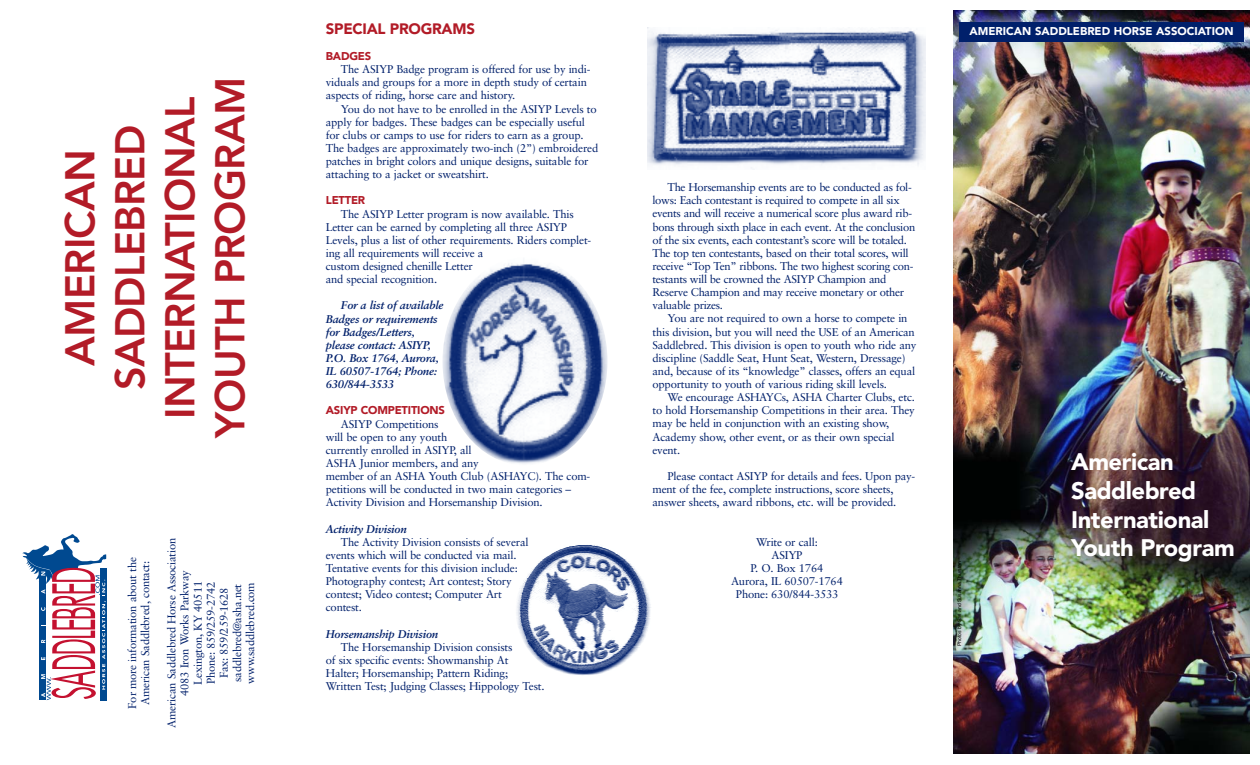
<style>
.page{position:relative;width:1260px;height:765px;background:#fff}
.page>*{position:absolute;margin:0;border:0;box-sizing:border-box;transform-origin:0 0}
.t1{font:800 41.25px/50px "Avenir";letter-spacing:-.02em;color:#b21b27;text-align:center}
.t2{font:900 23.75px/28.8px "Avenir";letter-spacing:-.02em;color:#fff}
.t3{font:900 15px "Avenir";letter-spacing:-.02em;color:#b21b27}
.t4{font:11.25px/13.1px "Sabon";letter-spacing:-.015em;color:#00206b}
.t5{font:italic 700 11.25px/13.1px "Sabon";letter-spacing:-.015em;color:#00206b}
.t6{font:900 11.25px "Avenir";color:#fff}
.t7{font:900 11.25px "Avenir";letter-spacing:-.02em;color:#b21b27}
.t8{font:5px "Helvetica";color:#000}
</style>
<div class="page">
<img style="left:954px;top:11px;width:295px;height:743px">
<div style="left:100px;top:568px;width:7px;height:132px;background:#004990"></div>
<svg style="left:22px;top:534px;width:84px;height:166px"></svg>
<img style="left:443px;top:258px;width:164px;height:207px;border-radius:50%">
<img style="left:516px;top:542px;width:136px;height:136px;border-radius:50%">
<img style="left:647px;top:28px;width:279px;height:141px">
<div style="left:959px;top:22px;width:285px;height:20px;background:#00206b"></div>
<h1 class="t1" style="left:59px;top:438px;width:362px;rotate:-90deg">AMERICAN<br>SADDLEBRED<br>INTERNATIONAL<br>YOUTH PROGRAM</h1>
<p class="t4" style="left:127px;top:709px;width:153px;text-align:center;rotate:-90deg">For more information about the<br>American Saddlebred, contact:</p>
<p class="t4" style="left:166px;top:728px;width:191px;text-align:center;rotate:-90deg">American Saddlebred Horse Association<br>4083 Iron Works Parkway<br>Lexington, KY 40511<br>Phone: 859/259-2742<br>Fax: 859/259-1628 saddlebred@asha.net www.saddlebred.com</p>
<h3 class="t3" style="left:326px;top:22px;width:151px">SPECIAL PROGRAMS</h3>
<p class="t7" style="left:326px;top:52px;width:47px">BADGES</p>
<p class="t4" style="left:326px;top:64px;width:266px;text-indent:15px">The ASIYP Badge program is offered for use by indi&shy;viduals and groups for a more in depth study of certain aspects of riding, horse care and history.</p>
<p class="t4" style="left:326px;top:103px;width:274px;text-indent:15px">You do not have to be enrolled in the ASIYP Levels to apply for badges. These badges can be especially useful for clubs or camps to use for riders to earn as a group.<br>The badges are approximately two-inch (2”) embroidered patches in bright colors and unique designs, suitable for attaching to a jacket or sweatshirt.</p>
<p class="t7" style="left:326px;top:196px;width:41px">LETTER</p>
<p class="t4" style="left:326px;top:208px;width:267px;text-indent:15px">The ASIYP Letter program is now available. This Letter can be earned by completing all three ASIYP Levels, plus a list of other requirements. Riders complet&shy;ing all requirements will receive a<br>custom designed chenille Letter<br>and special recognition.</p>
<p class="t5" style="left:326px;top:300px;width:119px;text-indent:15px">For a list of available<br>Badges or requirements for Badges/Letters, please contact: ASIYP,<br>P.O. Box 1764, Aurora,<br>IL 60507-1764; Phone:<br>630/844-3533</p>
<p class="t7" style="left:326px;top:406px;width:121px">ASIYP COMPETITIONS</p>
<p class="t4" style="left:326px;top:418px;width:266px;text-indent:15px">ASIYP Competitions<br>will be open to any youth<br>currently enrolled in ASIYP, all<br>ASHA Junior members, and any<br>member of an ASHA Youth Club (ASHAYC). The com&shy;petitions will be conducted in two main categories – Activity Division and Horsemanship Division.</p>
<p class="t5" style="left:326px;top:523px;width:83px">Activity Division</p>
<p class="t4" style="left:326px;top:536px;width:204px;text-indent:15px">The Activity Division consists of several events which will be conducted via mail.<br>Tentative events for this division include:<br>Photography contest; Art contest; Story contest; Video contest; Computer Art contest.</p>
<p class="t5" style="left:326px;top:628px;width:114px">Horsemanship Division</p>
<p class="t4" style="left:326px;top:641px;width:220px;text-indent:15px">The Horsemanship Division consists<br>of six specific events: Showmanship At Halter; Horsemanship; Pattern Riding; Written Test; Judging Classes; Hippology Test.</p>
<p class="t6" style="left:970px;top:27px;width:266px">AMERICAN SADDLEBRED HORSE ASSOCIATION</p>
<p class="t4" style="left:652px;top:182px;width:264px;text-indent:15px">The Horsemanship events are to be conducted as fol&shy;lows: Each contestant is required to compete in all six events and will receive a numerical score plus award rib&shy;bons through sixth place in each event. At the conclusion of the six events, each contestant’s score will be totaled.<br>The top ten contestants, based on their total scores, will receive “Top Ten” ribbons. The two highest scoring con&shy;testants will be crowned the ASIYP Champion and Reserve Champion and may receive monetary or other valuable prizes.</p>
<p class="t4" style="left:652px;top:313px;width:265px;text-indent:15px">You are not required to own a horse to compete in this division, but you will need the USE of an American Saddlebred. This division is open to youth who ride any discipline (Saddle Seat, Hunt Seat, Western, Dressage) and, because of its “knowledge” classes, offers an equal opportunity to youth of various riding skill levels.</p>
<p class="t4" style="left:652px;top:392px;width:264px;text-indent:15px">We encourage ASHAYCs, ASHA Charter Clubs, etc. to hold Horsemanship Competitions in their area. They may be held in conjunction with an existing show, Academy show, other event, or as their own special event.</p>
<p class="t4" style="left:652px;top:470px;width:264px;text-indent:15px">Please contact ASIYP for details and fees. Upon pay&shy;ment of the fee, complete instructions, score sheets, answer sheets, award ribbons, etc. will be provided.</p>
<p class="t4" style="left:731px;top:536px;width:113px;text-align:center">Write or call:<br>ASIYP<br>P. O. Box 1764<br>Aurora, IL 60507-1764<br>Phone: 630/844-3533</p>
<p class="t8" style="left:957px;top:646px;width:87px;rotate:-90deg">Photos by Sari and Susanna Thurston</p>
<h2 class="t2" style="left:1071px;top:450px;width:165px">American<br>Saddlebred<br>International<br>Youth Program</h2>
</div>
